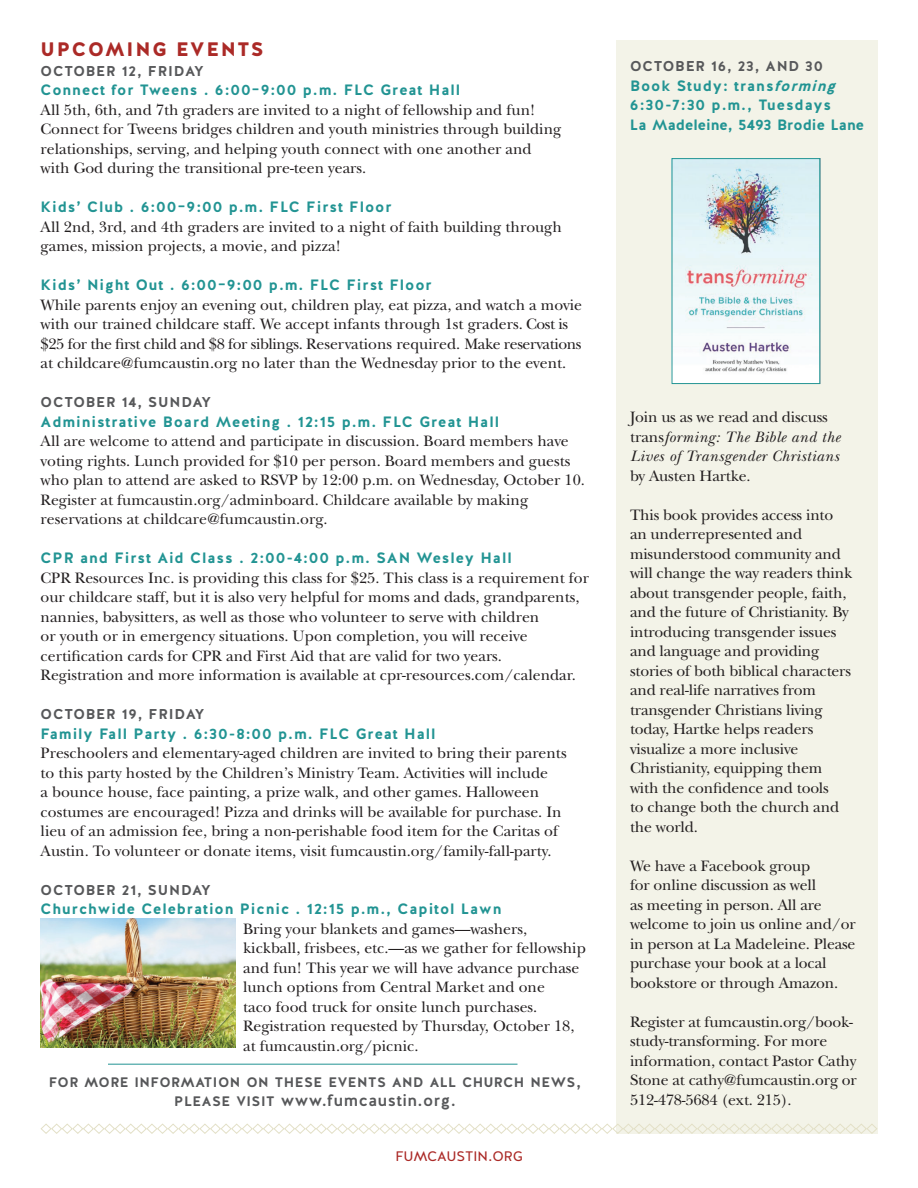
<style>
.page{position:relative;width:918px;height:1188px;background:#fff}
.page>*{position:absolute;margin:0;border:0;box-sizing:border-box;transform-origin:0 0}
.t1{font:900 19.5px "Halis R";letter-spacing:.09em;color:#ab2a27}
.t2{font:16.5px "Halis R S Medium";letter-spacing:.03em;color:#57585a}
.t3{font:500 16.5px "Halis R";letter-spacing:.03em;color:#57585a}
.t4{font:16.5px "Halis R S Book";color:#ab2a27}
.t5{font:15.75px/19.5px "New Baskerville Std";color:#231f20}
.t6{font:italic 15.75px/19.5px "New Baskerville Std";letter-spacing:.03em;color:#231f20}
.t7{font:700 15px "Halis R";letter-spacing:.06em;color:#229493}
.t8{font:700 15px/19.5px "Halis R";color:#229493}
.t9{font:700 14.25px "Halis R";letter-spacing:.06em;color:#57585a}
.s1{font-family:"Halis R S Medium";font-weight:400}
.s2{font-style:italic}
.s3{font-style:normal}
</style>
<div class="page">
<div style="left:616px;top:40px;width:262px;height:1094px;background:#f3f3e8"></div>
<svg style="left:40px;top:1123px;width:837px;height:11px"></svg>
<img style="left:674px;top:160px;width:144px;height:222px">
<div style="left:672px;top:158px;width:148px;height:226px;border:1px solid #229493"></div>
<img style="left:40px;top:918px;width:196px;height:129px">
<hr style="left:108px;top:1064px;width:410px;height:1px;background:#229493">
<p class="t1" style="left:41px;top:37px;width:225px">UPCOMING EVENTS</p>
<p class="t9" style="left:41px;top:61px;width:165px">OCTOBER 12, FRIDAY</p>
<p class="t7" style="left:41px;top:80px;width:421px">Connect for Tweens . 6:00–9:00 p.m. FLC Great Hall</p>
<p class="t5" style="left:41px;top:100px;width:522px">All 5th, 6th, and 7th graders are invited to a night of fellowship and fun!<br>Connect for Tweens bridges children and youth ministries through building relationships, serving, and helping youth connect with one another and with God during the transitional pre-teen years.</p>
<p class="t7" style="left:41px;top:197px;width:353px">Kids’ Club . 6:00–9:00 p.m. FLC First Floor</p>
<p class="t5" style="left:41px;top:217px;width:523px">All 2nd, 3rd, and 4th graders are invited to a night of faith building through games, mission projects, a movie, and pizza!</p>
<p class="t7" style="left:41px;top:275px;width:393px">Kids’ Night Out . 6:00–9:00 p.m. FLC First Floor</p>
<p class="t5" style="left:41px;top:295px;width:543px">While parents enjoy an evening out, children play, eat pizza, and watch a movie with our trained childcare staff. We accept infants through 1st graders. Cost is $25 for the first child and $8 for siblings. Reservations required. Make reservations at childcare@fumcaustin.org no later than the Wednesday prior to the event.</p>
<p class="t9" style="left:41px;top:393px;width:172px">OCTOBER 14, SUNDAY</p>
<p class="t7" style="left:41px;top:412px;width:460px">Administrative Board Meeting . 12:15 p.m. FLC Great Hall</p>
<p class="t5" style="left:41px;top:431px;width:546px">All are welcome to attend and participate in discussion. Board members have voting rights. Lunch provided for $10 per person. Board members and guests who plan to attend are asked to RSVP by 12:00 p.m. on Wednesday, October 10.<br>Register at fumcaustin.org/adminboard. Childcare available by making reservations at childcare@fumcaustin.org.</p>
<p class="t7" style="left:41px;top:548px;width:473px">CPR and First Aid Class . 2:00-4:00 p.m. SAN Wesley Hall</p>
<p class="t5" style="left:41px;top:568px;width:550px">CPR Resources Inc. is providing this class for $25. This class is a requirement for our childcare staff, but it is also very helpful for moms and dads, grandparents, nannies, babysitters, as well as those who volunteer to serve with children<br>or youth or in emergency situations. Upon completion, you will receive certification cards for CPR and First Aid that are valid for two years.<br>Registration and more information is available at cpr-resources.com/calendar.</p>
<p class="t9" style="left:41px;top:705px;width:165px">OCTOBER 19, FRIDAY</p>
<p class="t7" style="left:41px;top:724px;width:397px">Family Fall Party . 6:30-8:00 p.m. FLC Great Hall</p>
<p class="t5" style="left:41px;top:743px;width:528px">Preschoolers and elementary-aged children are invited to bring their parents to this party hosted by the Children’s Ministry Team. Activities will include<br>a bounce house, face painting, a prize walk, and other games. Halloween costumes are encouraged! Pizza and drinks will be available for purchase. In lieu of an admission fee, bring a non-perishable food item for the Caritas of Austin. To volunteer or donate items, visit fumcaustin.org/family-fall-party.</p>
<p class="t9" style="left:41px;top:880px;width:172px">OCTOBER 21, SUNDAY</p>
<p class="t7" style="left:41px;top:899px;width:462px">Churchwide Celebration Picnic . 12:15 p.m., Capitol Lawn</p>
<p class="t5" style="left:243px;top:919px;width:344px">Bring your blankets and games—washers, kickball, frisbees, etc.—as we gather for fellowship and fun! This year we will have advance purchase lunch options from Central Market and one<br>taco food truck for onsite lunch purchases.<br>Registration requested by Thursday, October 18, at fumcaustin.org/picnic.</p>
<p class="t2" style="left:49px;top:1070px;width:534px">FOR MORE INFORMATION ON THESE EVENTS AND ALL CHURCH NEWS,</p>
<p class="t3" style="left:174px;top:1090px;width:283px"><span class="s1">PLEASE VISIT</span> www.fumcaustin.org<span class="s1">.</span></p>
<p class="t4" style="left:395px;top:1145px;width:129px">fumcaustin.org</p>
<p class="t9" style="left:630px;top:57px;width:195px">OCTOBER 16, 23, AND 30</p>
<p class="t8" style="left:630px;top:76px;width:235px">Book Study: trans<span class="s2">forming<br></span>6:30-7:30 p.m., Tuesdays<br>La Madeleine, 5493 Brodie Lane</p>
<p class="t6" style="left:630px;top:408px;width:212px"><span class="s3">Join us as we read and discuss trans</span>forming: The Bible and the<br>Lives of Transgender Christians</p>
<p class="t5" style="left:630px;top:466px;width:122px">by Austen Hartke.</p>
<p class="t5" style="left:630px;top:505px;width:224px">This book provides access into an underrepresented and misunderstood community and will change the way readers think about transgender people, faith, and the future of Christianity. By introducing transgender issues and language and providing stories of both biblical characters and real-life narratives from transgender Christians living today, Hartke helps readers visualize a more inclusive<br>Christianity, equipping them with the confidence and tools<br>to change both the church and the world.</p>
<p class="t5" style="left:630px;top:856px;width:227px">We have a Facebook group<br>for online discussion as well<br>as meeting in person. All are welcome to join us online and/or in person at La Madeleine. Please purchase your book at a local bookstore or through Amazon.</p>
<p class="t5" style="left:630px;top:1012px;width:228px">Register at fumcaustin.org/book&shy;study-transforming. For more information, contact Pastor Cathy<br>Stone at cathy@fumcaustin.org or<br>512-478-5684 (ext. 215).</p>
</div>
